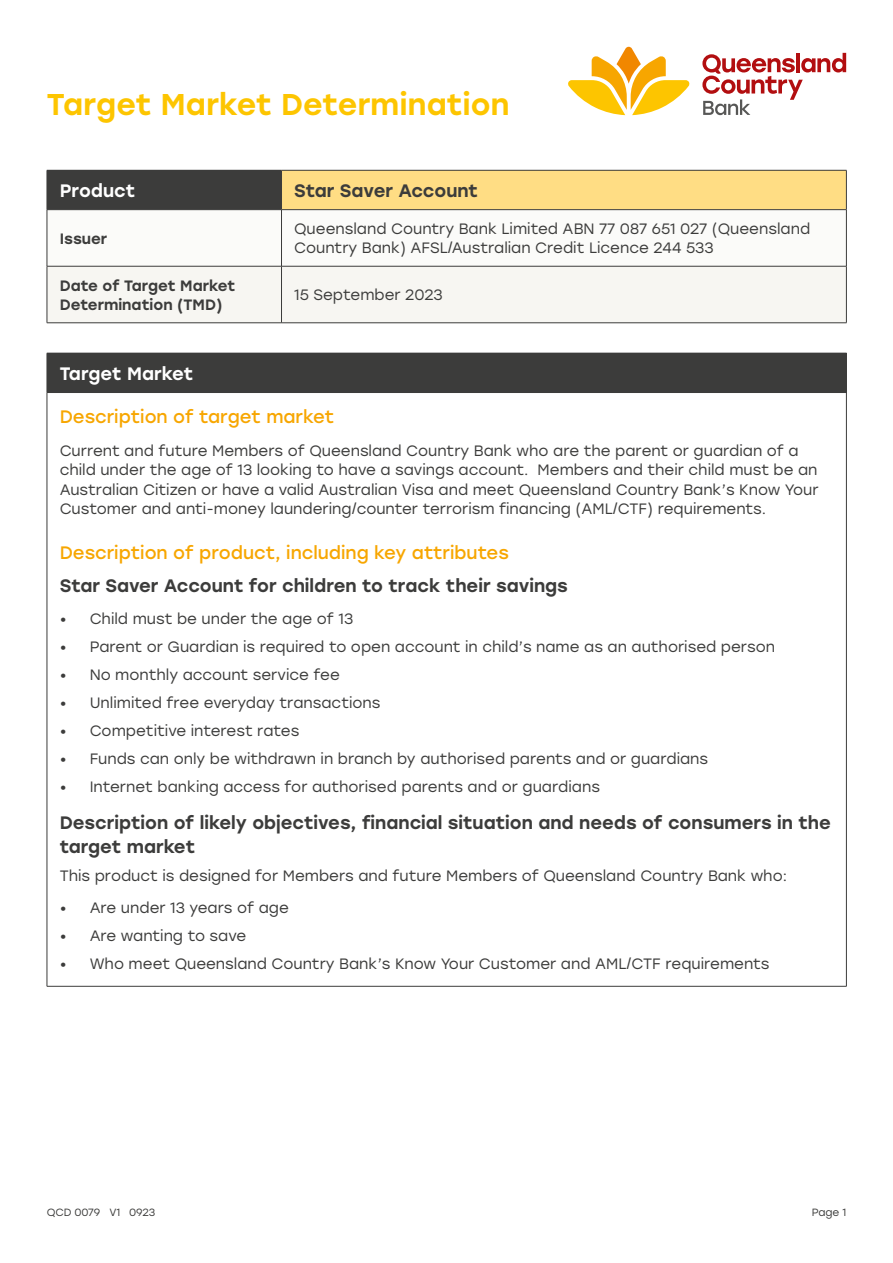
<style>
.page{position:relative;width:893px;height:1263px;background:#fff}
.page>*{position:absolute;margin:0;border:0;box-sizing:border-box;transform-origin:0 0}
.t1{font:500 30px "Stolzl";letter-spacing:.005em;color:#fdc500}
.t2{font:500 18px/24px "Stolzl";color:#3c3c3b}
.t3{font:18px "Stolzl";color:#f7a600}
.t4{font:500 18px "Stolzl";color:#fff}
.t5{font:15px/19.5px "Stolzl";color:#3c3c3b}
.t6{font:500 15px/19.5px "Stolzl";color:#3c3c3b}
.t7{font:10.5px "Stolzl";letter-spacing:-.01em;color:#3c3c3b}
</style>
<div class="page">
<svg style="left:568px;top:47px;width:122px;height:68px"></svg>
<svg style="left:702px;top:53px;width:144px;height:62px"></svg>
<div style="left:47px;top:170px;width:234px;height:40px;background:#3c3c3b"></div>
<div style="left:281px;top:170px;width:565px;height:40px;background:#ffdd84"></div>
<svg style="left:48px;top:210px;width:798px;height:56px"></svg>
<div style="left:47px;top:266px;width:234px;height:57px;background:#f7f6f2"></div>
<div style="left:281px;top:266px;width:565px;height:57px;background:#f7f6f2"></div>
<hr style="left:281px;top:170px;width:566px;height:1px;background:#3c3c3b">
<hr style="left:281px;top:170px;width:1px;height:39px;background:#3c3c3b">
<hr style="left:846px;top:170px;width:1px;height:39px;background:#3c3c3b">
<hr style="left:47px;top:210px;width:1px;height:56px;background:#3c3c3b">
<hr style="left:281px;top:209px;width:566px;height:1px;background:#3c3c3b">
<hr style="left:281px;top:210px;width:1px;height:56px;background:#3c3c3b">
<hr style="left:846px;top:210px;width:1px;height:56px;background:#3c3c3b">
<hr style="left:47px;top:266px;width:234px;height:1px;background:#3c3c3b">
<hr style="left:47px;top:266px;width:1px;height:57px;background:#3c3c3b">
<hr style="left:281px;top:266px;width:566px;height:1px;background:#3c3c3b">
<hr style="left:281px;top:266px;width:1px;height:57px;background:#3c3c3b">
<hr style="left:846px;top:266px;width:1px;height:57px;background:#3c3c3b">
<hr style="left:47px;top:323px;width:234px;height:1px;background:#3c3c3b">
<hr style="left:281px;top:323px;width:566px;height:1px;background:#3c3c3b">
<div style="left:47px;top:353px;width:799px;height:39px;background:#3c3c3b"></div>
<hr style="left:47px;top:392px;width:799px;height:1px;background:#3c3c3b">
<hr style="left:846px;top:353px;width:1px;height:39px;background:#3c3c3b">
<hr style="left:47px;top:392px;width:1px;height:594px;background:#3c3c3b">
<hr style="left:846px;top:392px;width:1px;height:594px;background:#3c3c3b">
<hr style="left:47px;top:986px;width:800px;height:1px;background:#3c3c3b">
<h1 class="t1" style="left:47px;top:83px;width:464px">Target Market Determination</h1>
<p class="t4" style="left:60px;top:178px;width:77px">Product</p>
<p class="t2" style="left:294px;top:178px;width:185px">Star Saver Account</p>
<p class="t6" style="left:60px;top:228px;width:49px">Issuer</p>
<p class="t5" style="left:294px;top:218px;width:517px">Queensland Country Bank Limited ABN 77 087 651 027 (Queensland<br>Country Bank) AFSL/Australian Credit Licence 244 533</p>
<p class="t6" style="left:60px;top:275px;width:177px">Date of Target Market<br>Determination (TMD)</p>
<p class="t5" style="left:294px;top:285px;width:150px">15 September 2023</p>
<p class="t4" style="left:60px;top:361px;width:135px">Target Market</p>
<p class="t3" style="left:60px;top:404px;width:276px">Description of target market</p>
<p class="t5" style="left:60px;top:440px;width:760px">Current and future Members of Queensland Country Bank who are the parent or guardian of a child under the age of 13 looking to have a savings account. Members and their child must be an Australian Citizen or have a valid Australian Visa and meet Queensland Country Bank’s Know Your Customer and anti-money laundering/counter terrorism financing (AML/CTF) requirements.</p>
<p class="t3" style="left:60px;top:540px;width:451px">Description of product, including key attributes</p>
<p class="t2" style="left:60px;top:573px;width:510px">Star Saver Account for children to track their savings</p>
<p class="t5" style="left:60px;top:608px;width:295px">• Child must be under the age of 13</p>
<p class="t5" style="left:60px;top:636px;width:717px">• Parent or Guardian is required to open account in child’s name as an authorised person</p>
<p class="t5" style="left:60px;top:665px;width:282px">• No monthly account service fee</p>
<p class="t5" style="left:60px;top:693px;width:322px">• Unlimited free everyday transactions</p>
<p class="t5" style="left:60px;top:721px;width:241px">• Competitive interest rates</p>
<p class="t5" style="left:60px;top:749px;width:650px">• Funds can only be withdrawn in branch by authorised parents and or guardians</p>
<p class="t5" style="left:60px;top:777px;width:542px">• Internet banking access for authorised parents and or guardians</p>
<p class="t2" style="left:60px;top:810px;width:773px">Description of likely objectives, financial situation and needs of consumers in the target market</p>
<p class="t5" style="left:60px;top:865px;width:729px">This product is designed for Members and future Members of Queensland Country Bank who:</p>
<p class="t5" style="left:60px;top:898px;width:231px">• Are under 13 years of age</p>
<p class="t5" style="left:60px;top:926px;width:188px">• Are wanting to save</p>
<p class="t5" style="left:60px;top:954px;width:711px">• Who meet Queensland Country Bank’s Know Your Customer and AML/CTF requirements</p>
<p class="t7" style="left:47px;top:1205px;width:110px">QCD 0079 V1 0923</p>
<p class="t7" style="left:812px;top:1205px;width:36px">Page 1</p>
</div>
